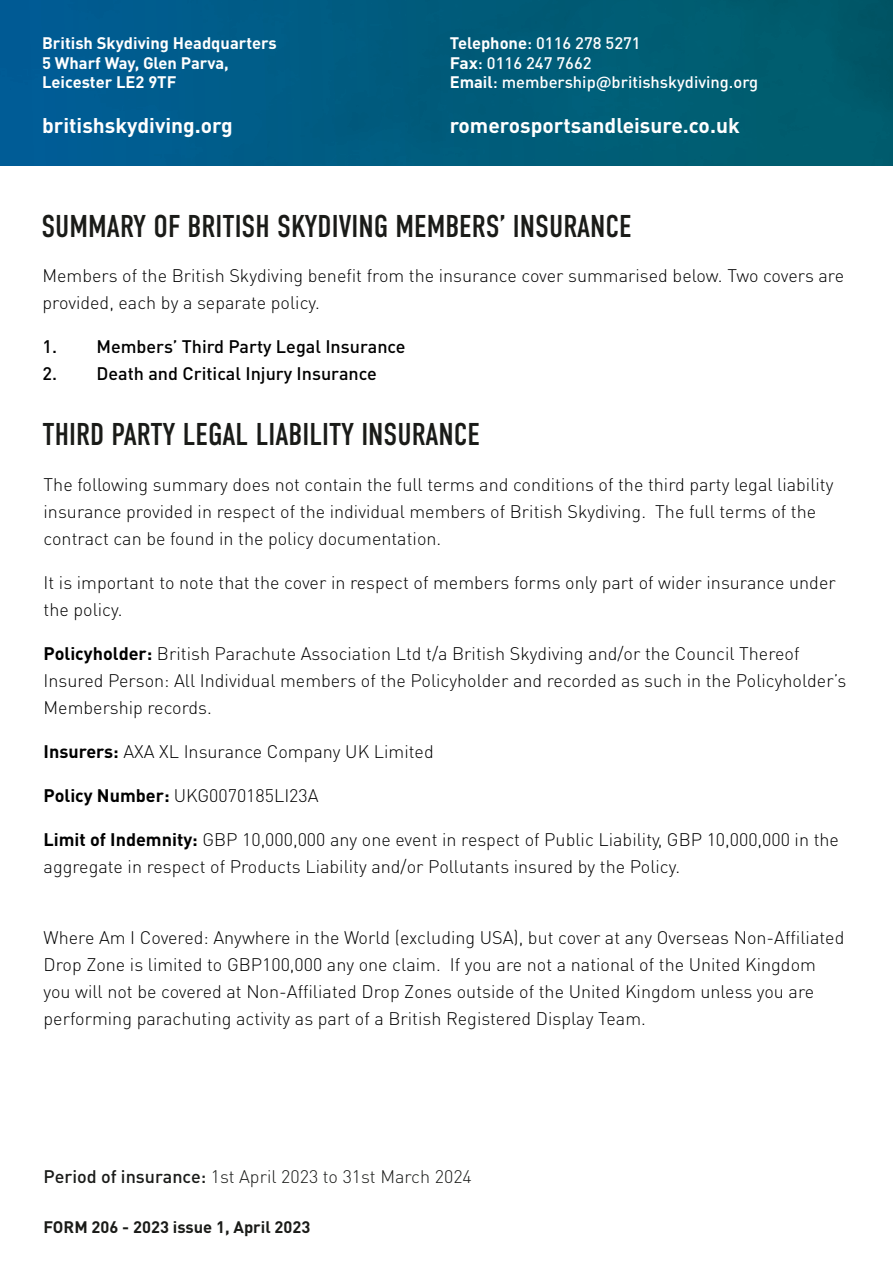
<style>
.page{position:relative;width:893px;height:1263px;background:#fff}
.page>*{position:absolute;margin:0;border:0;box-sizing:border-box;transform-origin:0 0}
.t1{font:31.5px "DIN Condensed";color:#1a1b18}
.t2{font:700 21px "DIN Pro";color:#fff}
.t3{font:300 18px/27px "DIN Pro";color:#000}
.t4{font:500 18px "DIN Pro";color:#000}
.t5{font:300 18px "DIN Pro";color:#1a1b19}
.t6{font:500 16.5px/19.8px "DIN Pro";color:#fff}
.t7{font:700 16.5px/19.8px "DIN Pro";color:#fff}
.t8{font:700 16.5px "DIN Pro";color:#1a1b18}
.s1{font-weight:700}
.s2{font-weight:500}
</style>
<div class="page">
<div style="left:0;top:0;width:893px;height:166px;background:linear-gradient(to right,#005c95,#005c68)"></div>
<p class="t7" style="left:42px;top:32px;width:236px">British Skydiving Headquarters<br>5 Wharf Way, Glen Parva,<br>Leicester LE2 9TF</p>
<p class="t2" style="left:42px;top:111px;width:192px">britishskydiving.org</p>
<p class="t6" style="left:450px;top:32px;width:310px"><span class="s1">Telephone</span>: 0116 278 5271<br><span class="s1">Fax</span>: 0116 247 7662<br><span class="s1">Email</span>: membership@britishskydiving.org</p>
<p class="t2" style="left:450px;top:111px;width:292px">romerosportsandleisure.co.uk</p>
<h1 class="t1" style="left:41px;top:208px;width:592px">SUMMARY OF BRITISH SKYDIVING MEMBERS’ INSURANCE</h1>
<p class="t3" style="left:43px;top:262px;width:803px">Members of the British Skydiving benefit from the insurance cover summarised below. Two covers are provided, each by a separate policy.</p>
<p class="t4" style="left:43px;top:335px;width:365px">1. Members’ Third Party Legal Insurance</p>
<p class="t4" style="left:43px;top:362px;width:336px">2. Death and Critical Injury Insurance</p>
<h1 class="t1" style="left:43px;top:417px;width:439px">THIRD PARTY LEGAL LIABILITY INSURANCE</h1>
<p class="t3" style="left:44px;top:470px;width:791px">The following summary does not contain the full terms and conditions of the third party legal liability insurance provided in respect of the individual members of British Skydiving. The full terms of the contract can be found in the policy documentation.</p>
<p class="t3" style="left:44px;top:568px;width:794px">It is important to note that the cover in respect of members forms only part of wider insurance under the policy.</p>
<p class="t3" style="left:44px;top:639px;width:804px"><span class="s1">Policyholder:</span> British Parachute Association Ltd t/a British Skydiving and/or the Council Thereof<br>Insured Person: All Individual members of the Policyholder and recorded as such in the Policyholder’s<br>Membership records.</p>
<p class="t3" style="left:44px;top:737px;width:392px"><span class="s1">Insurers:</span> AXA XL Insurance Company UK Limited</p>
<p class="t3" style="left:44px;top:781px;width:277px"><span class="s1">Policy Number:</span> UKG0070185LI23A</p>
<p class="t3" style="left:44px;top:825px;width:797px"><span class="s1">Limit of Indemnity:</span> GBP 10,000,000 any one event in respect of Public Liability, GBP 10,000,000 in the aggregate in respect of Products Liability and/or Pollutants insured by the Policy.</p>
<p class="t3" style="left:44px;top:923px;width:802px">Where Am I Covered: Anywhere in the World (excluding USA), but cover at any Overseas Non-Affiliated Drop Zone is limited to GBP100,000 any one claim. If you are not a national of the United Kingdom you will not be covered at Non-Affiliated Drop Zones outside of the United Kingdom unless you are performing parachuting activity as part of a British Registered Display Team.</p>
<p class="t5" style="left:44px;top:1164px;width:430px"><span class="s2">Period of insurance:</span> 1st April 2023 to 31st March 2024</p>
<p class="t8" style="left:44px;top:1216px;width:268px">FORM 206 - 2023 issue 1, April 2023</p>
</div>
